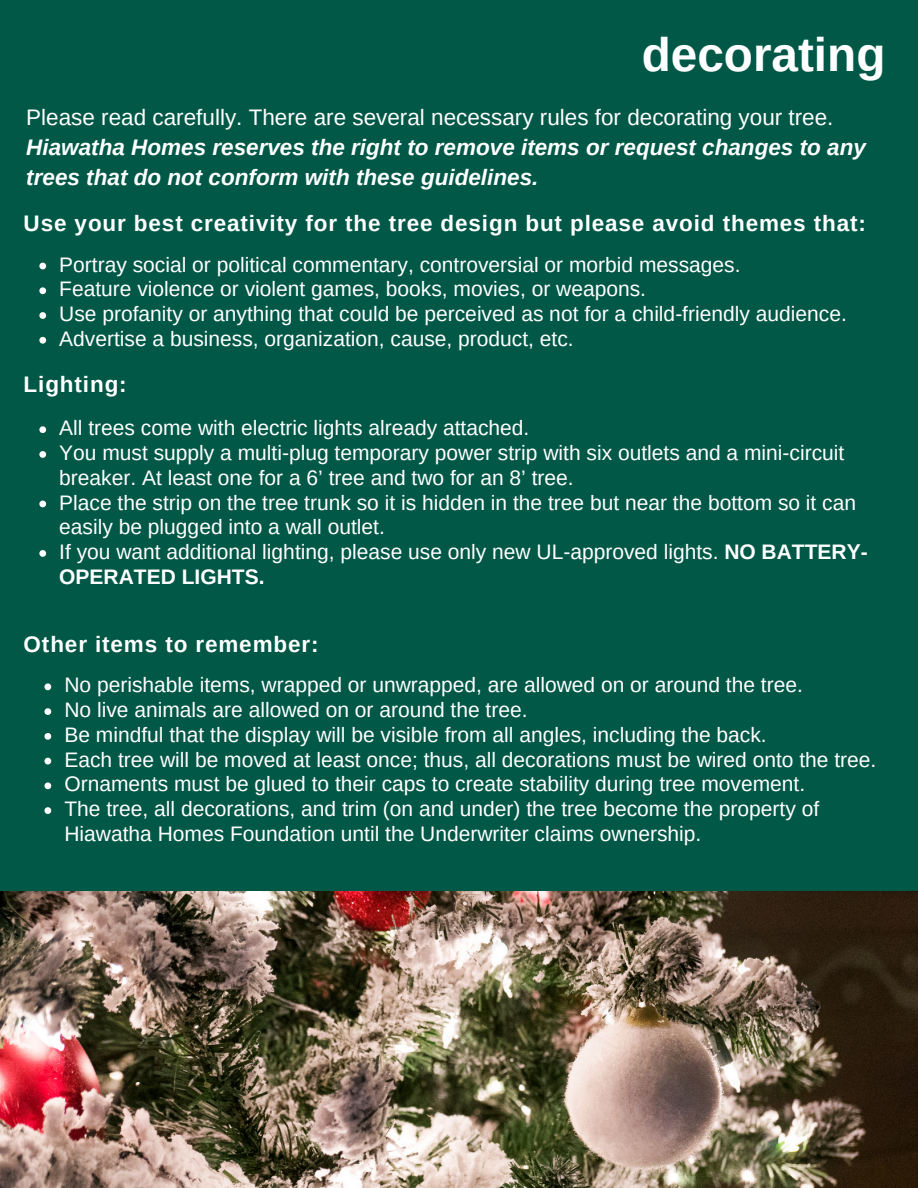
<style>
.page{position:relative;width:918px;height:1188px;background:#fff}
.page>*{position:absolute;margin:0;border:0;box-sizing:border-box;transform-origin:0 0}
.t1{font:700 47.7px "Arimo";color:#fff}
.t2{font:italic 700 22.5px/30.3px "Arimo";color:#fff}
.t3{font:700 22.5px "Arimo";letter-spacing:.04em;color:#fff}
.t4{font:21px/24.8px "Arimo";color:#fff}
.s1{font-weight:400;font-style:normal}
.s2{font-weight:700}
</style>
<div class="page">
<div style="left:1px;top:0;width:917px;height:928px;background:#015847"></div>
<svg style="left:39px;top:263px;width:7px;height:6px"></svg>
<svg style="left:39px;top:287px;width:7px;height:7px"></svg>
<svg style="left:39px;top:312px;width:7px;height:7px"></svg>
<svg style="left:39px;top:337px;width:7px;height:7px"></svg>
<svg style="left:39px;top:426px;width:7px;height:7px"></svg>
<svg style="left:39px;top:451px;width:7px;height:7px"></svg>
<svg style="left:39px;top:501px;width:7px;height:6px"></svg>
<svg style="left:39px;top:550px;width:7px;height:7px"></svg>
<svg style="left:44px;top:683px;width:7px;height:7px"></svg>
<svg style="left:44px;top:708px;width:7px;height:7px"></svg>
<svg style="left:44px;top:733px;width:7px;height:7px"></svg>
<svg style="left:44px;top:758px;width:7px;height:6px"></svg>
<svg style="left:44px;top:782px;width:7px;height:7px"></svg>
<svg style="left:44px;top:807px;width:7px;height:7px"></svg>
<img style="left:0;top:891px;width:918px;height:297px">
<p class="t1" style="left:642px;top:28px;width:245px">decorating</p>
<p class="t2" style="left:26px;top:102px;width:841px"><span class="s1">Please read carefully. There are several necessary rules for decorating your tree.<br></span>Hiawatha Homes reserves the right to remove items or request changes to any trees that do not conform with these guidelines.</p>
<p class="t3" style="left:24px;top:211px;width:844px">Use your best creativity for the tree design but please avoid themes that:</p>
<p class="t4" style="left:59px;top:252px;width:683px">Portray social or political commentary, controversial or morbid messages.</p>
<p class="t4" style="left:59px;top:277px;width:588px">Feature violence or violent games, books, movies, or weapons.</p>
<p class="t4" style="left:59px;top:301px;width:789px">Use profanity or anything that could be perceived as not for a child-friendly audience.</p>
<p class="t4" style="left:59px;top:326px;width:516px">Advertise a business, organization, cause, product, etc.</p>
<p class="t3" style="left:24px;top:372px;width:105px">Lighting:</p>
<p class="t4" style="left:59px;top:416px;width:472px">All trees come with electric lights already attached.</p>
<p class="t4" style="left:59px;top:440px;width:787px">You must supply a multi-plug temporary power strip with six outlets and a mini-circuit breaker. At least one for a 6’ tree and two for an 8’ tree.</p>
<p class="t4" style="left:59px;top:490px;width:798px">Place the strip on the tree trunk so it is hidden in the tree but near the bottom so it can easily be plugged into a wall outlet.</p>
<p class="t4" style="left:59px;top:539px;width:810px">If you want additional lighting, please use only new UL-approved lights. <span class="s2">NO BATTERY-<br>OPERATED LIGHTS.</span></p>
<p class="t3" style="left:24px;top:631px;width:297px">Other items to remember:</p>
<p class="t4" style="left:64px;top:673px;width:740px">No perishable items, wrapped or unwrapped, are allowed on or around the tree.</p>
<p class="t4" style="left:64px;top:698px;width:465px">No live animals are allowed on or around the tree.</p>
<p class="t4" style="left:64px;top:722px;width:704px">Be mindful that the display will be visible from all angles, including the back.</p>
<p class="t4" style="left:64px;top:747px;width:813px">Each tree will be moved at least once; thus, all decorations must be wired onto the tree.</p>
<p class="t4" style="left:64px;top:772px;width:742px">Ornaments must be glued to their caps to create stability during tree movement.</p>
<p class="t4" style="left:64px;top:797px;width:756px">The tree, all decorations, and trim (on and under) the tree become the property of<br>Hiawatha Homes Foundation until the Underwriter claims ownership.</p>
</div>
